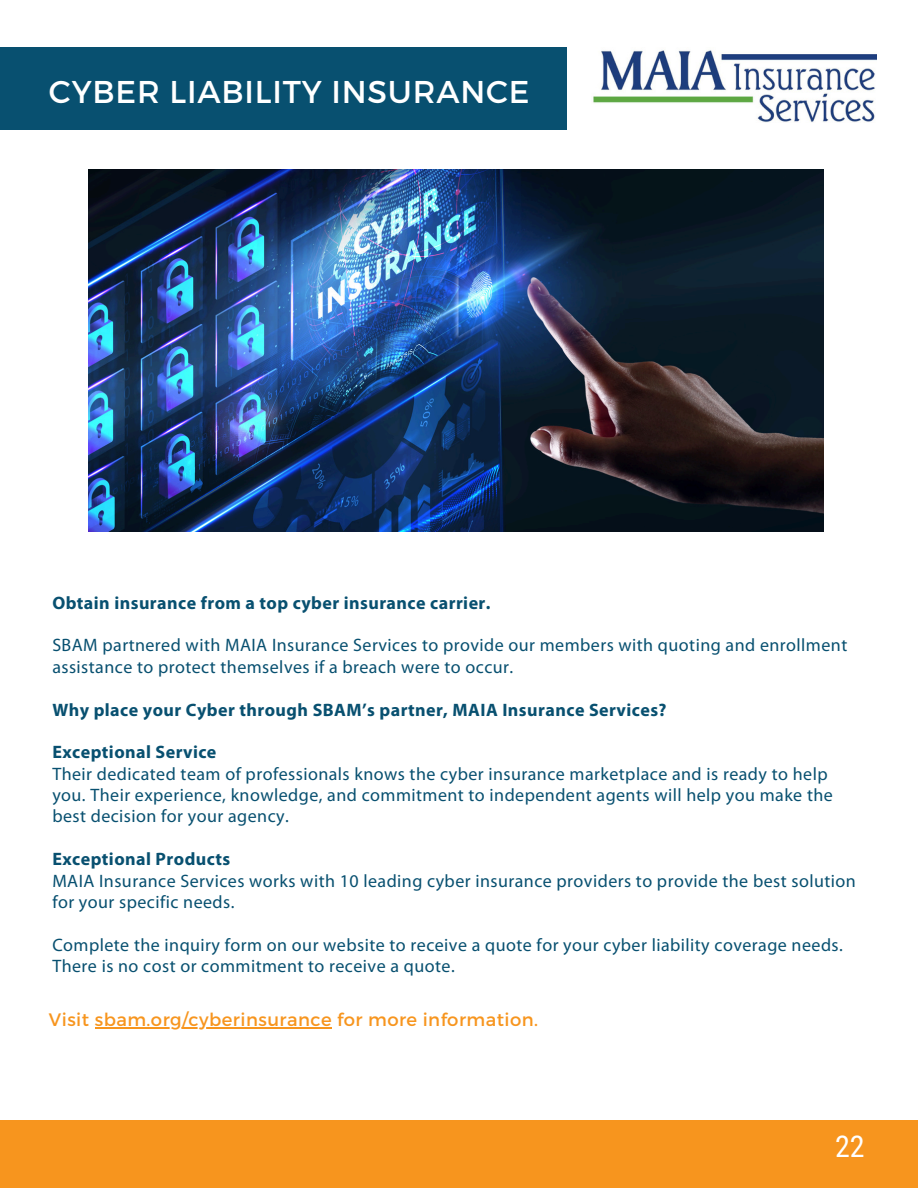
<style>
.page{position:relative;width:918px;height:1188px;background:#fff}
.page>*{position:absolute;margin:0;border:0;box-sizing:border-box;transform-origin:0 0}
.t1{font:31.5px "Montserrat";letter-spacing:.025em;color:#fff}
.t2{font:30px "Roboto Condensed";color:#fff}
.t3{font:18px/21.3px "Myriad Pro";letter-spacing:.025em;color:#085070}
.t4{font:700 18px "Myriad Pro";letter-spacing:.025em;color:#085070}
.t5{font:18px "Montserrat";letter-spacing:.025em;color:#f7951e}
</style>
<div class="page">
<div style="left:0;top:1120px;width:918px;height:68px;background:#f7951e"></div>
<div style="left:0;top:47px;width:567px;height:83px;background:#085070"></div>
<img style="left:593px;top:50px;width:284px;height:73px">
<img style="left:88px;top:169px;width:735px;height:363px">
<hr style="left:95px;top:1027px;width:94px;height:1px;background:#f7951e">
<hr style="left:189px;top:1027px;width:143px;height:1px;background:#f7951e">
<p class="t1" style="left:49px;top:72px;width:482px">CYBER LIABILITY INSURANCE</p>
<h2 class="t4" style="left:52px;top:595px;width:440px">Obtain insurance from a top cyber insurance carrier.</h2>
<p class="t3" style="left:52px;top:636px;width:796px">SBAM partnered with MAIA Insurance Services to provide our members with quoting and enrollment assistance to protect themselves if a breach were to occur.</p>
<h2 class="t4" style="left:52px;top:702px;width:616px">Why place your Cyber through SBAM’s partner, MAIA Insurance Services?</h2>
<p class="t4" style="left:52px;top:745px;width:166px">Exceptional Service</p>
<p class="t3" style="left:52px;top:764px;width:782px">Their dedicated team of professionals knows the cyber insurance marketplace and is ready to help you. Their experience, knowledge, and commitment to independent agents will help you make the best decision for your agency.</p>
<p class="t4" style="left:52px;top:852px;width:179px">Exceptional Products</p>
<p class="t3" style="left:52px;top:871px;width:805px">MAIA Insurance Services works with 10 leading cyber insurance providers to provide the best solution for your specific needs.</p>
<p class="t3" style="left:52px;top:935px;width:792px">Complete the inquiry form on our website to receive a quote for your cyber liability coverage needs.<br>There is no cost or commitment to receive a quote.</p>
<p class="t5" style="left:49px;top:1008px;width:491px">Visit sbam.org/cyberinsurance for more information.</p>
<p class="t2" style="left:835px;top:1129px;width:31px">22</p>
</div>
